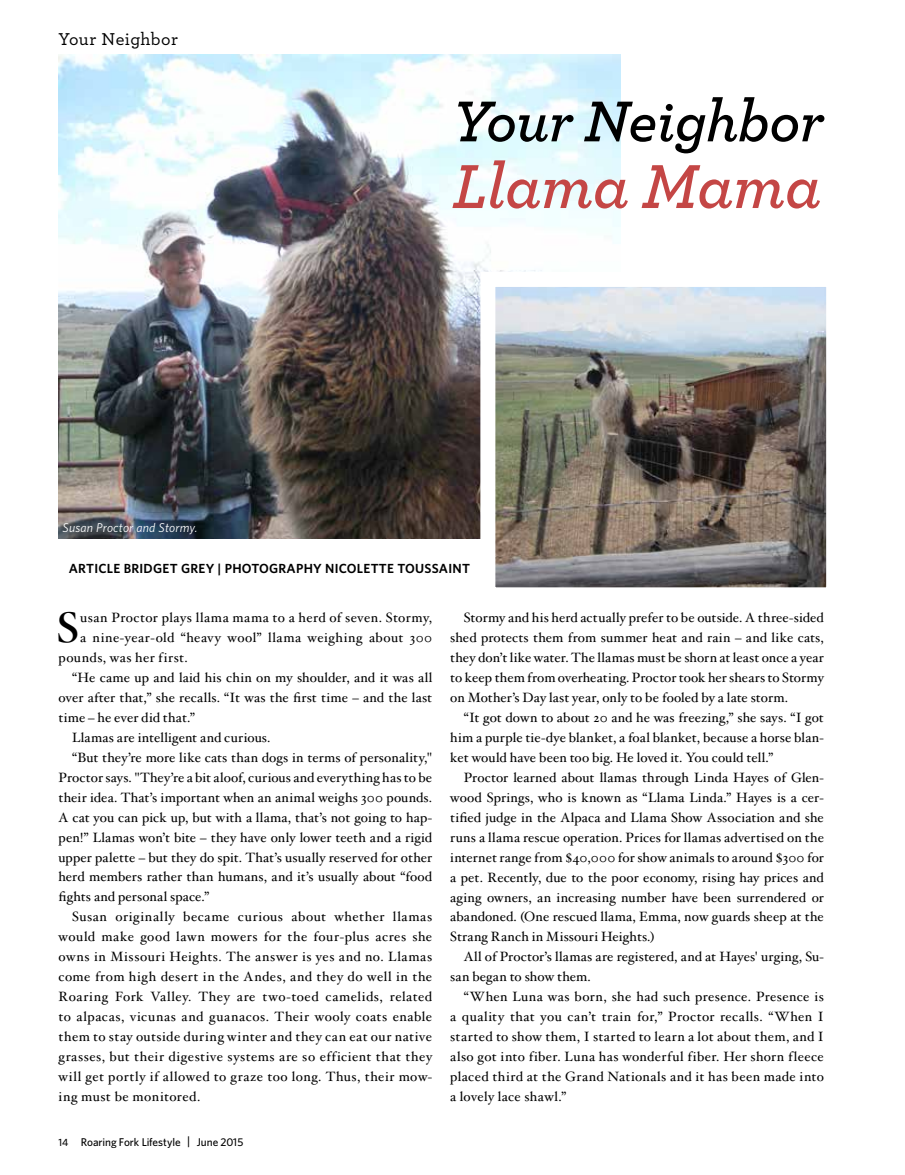
<style>
.page{position:relative;width:905px;height:1175px;background:#fff}
.page>*{position:absolute;margin:0;border:0;box-sizing:border-box;transform-origin:0 0}
.t1{font:italic 600 65.1px "Archer";letter-spacing:-.01em;color:#c44645}
.t2{font:italic 600 60.3px "Archer";letter-spacing:-.01em;color:#000}
.t3{font:41.55px "Hoefler Titling HTF Bd Roman";color:#000}
.t4{font:500 18px "Archer";letter-spacing:.02em;color:#000}
.t5{font:13.5px/20px "Hoefler Txt";letter-spacing:.025em;color:#000;text-align:justify}
.t6{font:13.5px "Hoefler Txt";letter-spacing:.005em;color:#000}
.t7{font:13.5px "Hoefler Txt";letter-spacing:.045em;color:#000}
.t8{font:13.2px "Whitney Semibold SC";letter-spacing:.02em;color:#000}
.t9{font:italic 12.75px "Whitney";letter-spacing:.015em;color:#fff}
.t10{font:500 11.25px "Whitney";letter-spacing:-.005em;color:#000}
.s1{font-size:10.5px}
.s2{font-size:12.15px}
</style>
<div class="page">
<img style="left:58px;top:54px;width:562px;height:485px">
<img style="left:496px;top:288px;width:329px;height:298px">
<h3 class="t4" style="left:58px;top:26px;width:121px">Your Neighbor</h3>
<p class="t9" style="left:63px;top:520px;width:136px">Susan Proctor and Stormy.</p>
<h2 class="t2" style="left:452px;top:75px;width:373px">Your Neighbor</h2>
<h1 class="t1" style="left:452px;top:137px;width:370px">Llama Mama</h1>
<p class="t8" style="left:69px;top:560px;width:402px">ARTICLE BRIDGET GREY | PHOTOGRAPHY NICOLETTE TOUSSAINT</p>
<h3 class="t3" style="left:56px;top:600px;width:25px">S</h3>
<p class="t5" style="left:80px;top:607px;width:353px">usan Proctor plays llama mama to a herd of seven. Stormy,</p>
<p class="t5" style="left:80px;top:627px;width:353px">a nine-year-old “heavy wool” llama weighing about 300</p>
<p class="t5" style="left:58px;top:647px;width:131px">pounds, was her first.</p>
<p class="t6" style="left:72px;top:669px;width:362px">“He came up and laid his chin on my shoulder, and it was all</p>
<p class="t5" style="left:58px;top:687px;width:375px">over after that,” she recalls. “It was the first time – and the last</p>
<p class="t5" style="left:58px;top:707px;width:138px">time – he ever did that.”</p>
<p class="t5" style="left:72px;top:727px;width:200px">Llamas are intelligent and curious.</p>
<p class="t5" style="left:72px;top:747px;width:361px">“But they’re more like cats than dogs in terms of personality,"</p>
<p class="t5" style="left:58px;top:767px;width:375px">Proctor says. "They’re a bit aloof, curious and everything has to be</p>
<p class="t5" style="left:58px;top:786px;width:375px">their idea. That’s important when an animal weighs 300 pounds.</p>
<p class="t6" style="left:58px;top:808px;width:375px">A cat you can pick up, but with a llama, that’s not going to hap-</p>
<p class="t5" style="left:58px;top:826px;width:375px">pen!” Llamas won’t bite – they have only lower teeth and a rigid</p>
<p class="t6" style="left:58px;top:848px;width:375px">upper palette – but they do spit. That’s usually reserved for other</p>
<p class="t5" style="left:58px;top:866px;width:375px">herd members rather than humans, and it’s usually about “food</p>
<p class="t6" style="left:58px;top:888px;width:152px">fights and personal space.”</p>
<p class="t7" style="left:72px;top:908px;width:361px">Susan originally became curious about whether llamas</p>
<p class="t5" style="left:58px;top:926px;width:375px">would make good lawn mowers for the four-plus acres she</p>
<p class="t7" style="left:58px;top:948px;width:375px">owns in Missouri Heights. The answer is yes and no. Llamas</p>
<p class="t5" style="left:58px;top:966px;width:375px">come from high desert in the Andes, and they do well in the</p>
<p class="t5" style="left:58px;top:986px;width:375px">Roaring Fork Valley. They are two-toed camelids, related</p>
<p class="t5" style="left:58px;top:1006px;width:375px">to alpacas, vicunas and guanacos. Their wooly coats enable</p>
<p class="t5" style="left:58px;top:1026px;width:375px">them to stay outside during winter and they can eat our native</p>
<p class="t5" style="left:58px;top:1046px;width:375px">grasses, but their digestive systems are so efficient that they</p>
<p class="t5" style="left:58px;top:1066px;width:375px">will get portly if allowed to graze too long. Thus, their mow-</p>
<p class="t5" style="left:58px;top:1086px;width:143px">ing must be monitored.</p>
<p class="t10" style="left:58px;top:1134px;width:186px"><span class="s1">14</span> Roaring Fork Lifestyle <span class="s2">|</span> June 2015</p>
<p class="t5" style="left:450px;top:607px;width:375px;text-indent:14px">Stormy and his herd actually prefer to be outside. A three-sided shed protects them from summer heat and rain – and like cats, they don’t like water. The llamas must be shorn at least once a year to keep them from overheating. Proctor took her shears to Stormy on Mother’s Day last year, only to be fooled by a late storm.</p>
<p class="t5" style="left:450px;top:707px;width:375px;text-indent:14px">“It got down to about 20 and he was freezing,” she says. “I got him a purple tie-dye blanket, a foal blanket, because a horse blan&shy;ket would have been too big. He loved it. You could tell.”</p>
<p class="t5" style="left:450px;top:767px;width:375px;text-indent:14px">Proctor learned about llamas through Linda Hayes of Glen&shy;wood Springs, who is known as “Llama Linda.” Hayes is a cer&shy;tified judge in the Alpaca and Llama Show Association and she runs a llama rescue operation. Prices for llamas advertised on the internet range from $40,000 for show animals to around $300 for a pet. Recently, due to the poor economy, rising hay prices and aging owners, an increasing number have been surrendered or abandoned. (One rescued llama, Emma, now guards sheep at the Strang Ranch in Missouri Heights.)</p>
<p class="t5" style="left:450px;top:946px;width:375px;text-indent:14px">All of Proctor’s llamas are registered, and at Hayes' urging, Su&shy;san began to show them.</p>
<p class="t5" style="left:450px;top:986px;width:375px;text-indent:14px">“When Luna was born, she had such presence. Presence is a quality that you can’t train for,” Proctor recalls. “When I started to show them, I started to learn a lot about them, and I also got into fiber. Luna has wonderful fiber. Her shorn fleece placed third at the Grand Nationals and it has been made into a lovely lace shawl.”</p>
</div>
